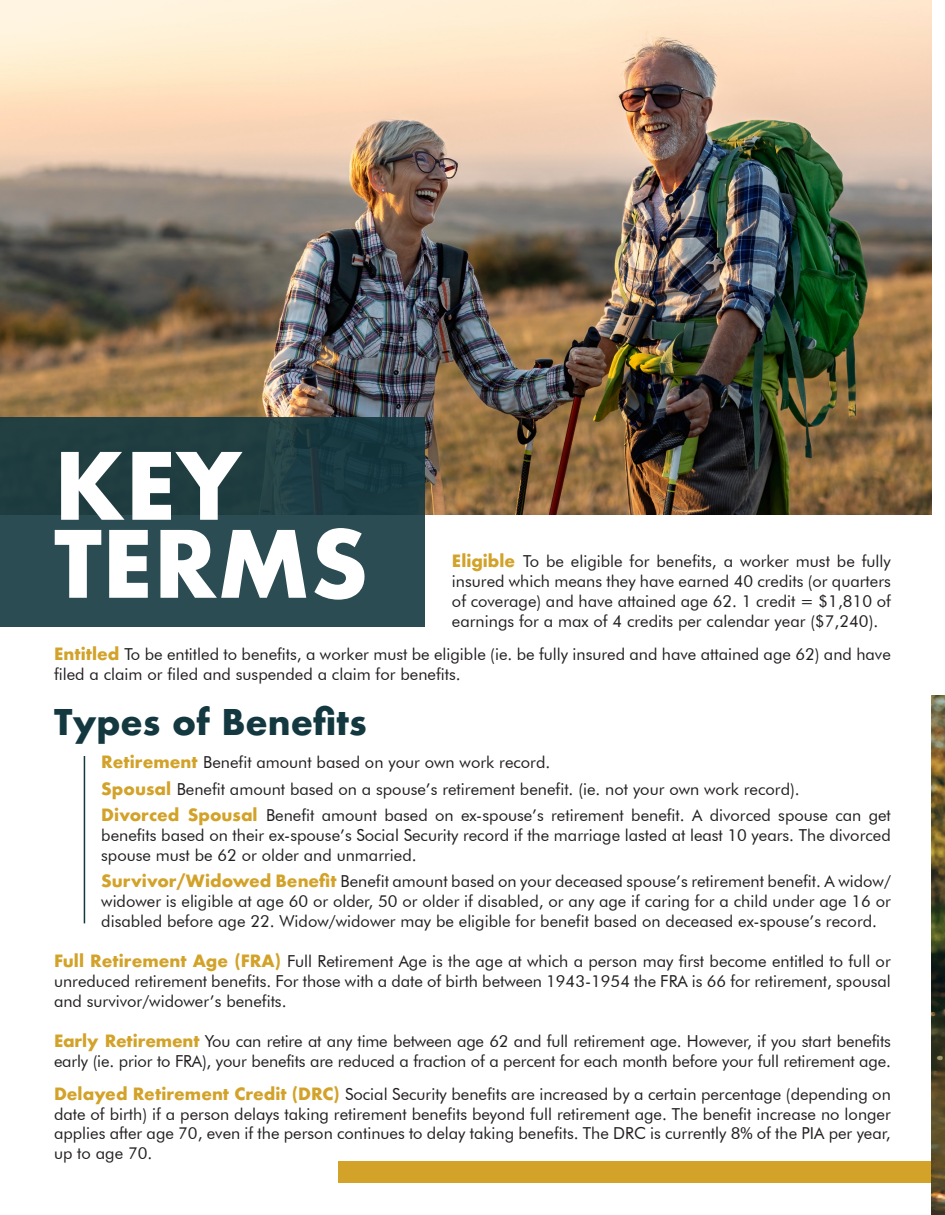
<style>
.page{position:relative;width:945px;height:1215px;background:#fff}
.page>*{position:absolute;margin:0;border:0;box-sizing:border-box;transform-origin:0 0}
.t1{font:700 90px "Futura";color:#fff}
.t2{font:700 34.5px "Futura";color:#133840}
.t3{font:16.5px/19.8px "Futura BT";color:#231f20;text-align:justify}
.s1{font-family:"Futura";font-weight:700;color:#d2a229}
</style>
<div class="page">
<img style="left:0;top:0;width:932px;height:514px">
<div style="left:0;top:417px;width:425px;height:210px;background:linear-gradient(to bottom,#1b393d,#2e5058)"></div>
<div style="left:338px;top:1161px;width:594px;height:22px;background:#d2a229"></div>
<hr style="left:84px;top:756px;width:1px;height:167px;background:#133840">
<img style="left:932px;top:696px;width:13px;height:519px">
<p class="t1" style="left:54px;top:421px;width:189px">KEY</p>
<p class="t1" style="left:54px;top:499px;width:316px">TERMS</p>
<p class="t3" style="left:452px;top:552px;width:440px"><span class="s1">Eligible</span> To be eligible for benefits, a worker must be fully insured which means they have earned 40 credits (or quarters of coverage) and have attained age 62. 1 credit = $1,810 of earnings for a max of 4 credits per calendar year ($7,240).</p>
<p class="t3" style="left:54px;top:644px;width:838px"><span class="s1">Entitled</span> To be entitled to benefits, a worker must be eligible (ie. be fully insured and have attained age 62) and have filed a claim or filed and suspended a claim for benefits.</p>
<p class="t2" style="left:54px;top:697px;width:314px">Types of Benefits</p>
<p class="t3" style="left:101px;top:752px;width:451px"><span class="s1">Retirement</span> Benefit amount based on your own work record.</p>
<p class="t3" style="left:101px;top:779px;width:700px"><span class="s1">Spousal</span> Benefit amount based on a spouse’s retirement benefit. (ie. not your own work record).</p>
<p class="t3" style="left:101px;top:805px;width:791px"><span class="s1">Divorced Spousal</span> Benefit amount based on ex-spouse’s retirement benefit. A divorced spouse can get benefits based on their ex-spouse’s Social Security record if the marriage lasted at least 10 years. The divorced spouse must be 62 or older and unmarried.</p>
<p class="t3" style="left:101px;top:872px;width:791px"><span class="s1">Survivor/Widowed Benefit</span> Benefit amount based on your deceased spouse’s retirement benefit. A widow/ widower is eligible at age 60 or older, 50 or older if disabled, or any age if caring for a child under age 16 or disabled before age 22. Widow/widower may be eligible for benefit based on deceased ex-spouse’s record.</p>
<p class="t3" style="left:54px;top:951px;width:838px"><span class="s1">Full Retirement Age (FRA)</span> Full Retirement Age is the age at which a person may first become entitled to full or unreduced retirement benefits. For those with a date of birth between 1943-1954 the FRA is 66 for retirement, spousal and survivor/widower’s benefits.</p>
<p class="t3" style="left:54px;top:1031px;width:838px"><span class="s1">Early Retirement</span> You can retire at any time between age 62 and full retirement age. However, if you start benefits early (ie. prior to FRA), your benefits are reduced a fraction of a percent for each month before your full retirement age.</p>
<p class="t3" style="left:54px;top:1084px;width:838px"><span class="s1">Delayed Retirement Credit (DRC)</span> Social Security benefits are increased by a certain percentage (depending on date of birth) if a person delays taking retirement benefits beyond full retirement age. The benefit increase no longer applies after age 70, even if the person continues to delay taking benefits. The DRC is currently 8% of the PIA per year, up to age 70.</p>
</div>
